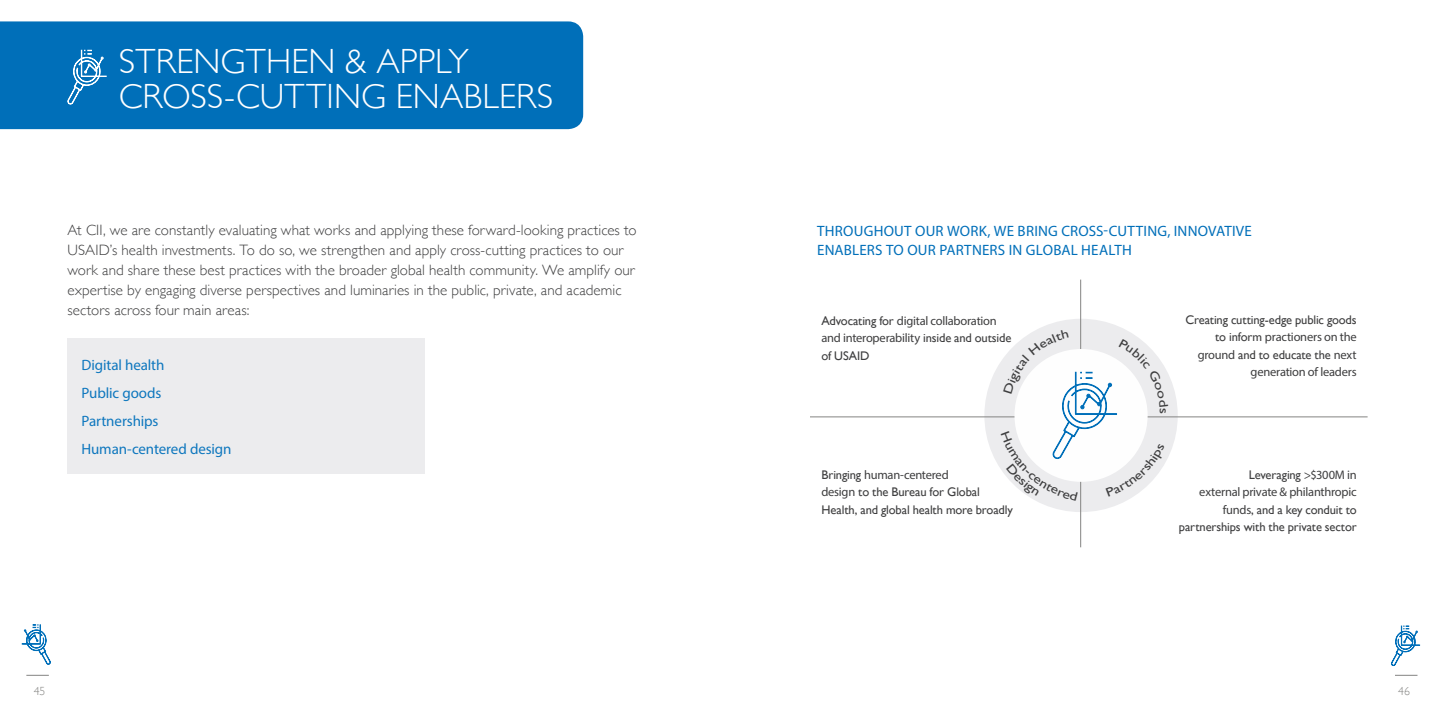
<style>
.page{position:relative;width:1440px;height:720px;background:#fff}
.page>*{position:absolute;margin:0;border:0;box-sizing:border-box;transform-origin:0 0}
.Title_Main{font:300 35px/35.4px "Gill Sans";letter-spacing:.005em;color:#fff}
.Leading_Large{font:300 15px/20px "Gill Sans";letter-spacing:.005em;color:#3e3e3f}
.Leading_Large-2{font:15px/18.8px "Myriad Pro";letter-spacing:.015em;color:#006fb9}
.Body_main{font:15px "Myriad Pro";letter-spacing:-.01em;color:#0e77be}
.Leading_Large-3{font:12.5px/17.5px "Gill Sans";letter-spacing:-.01em;color:#3e3e3f;text-align:right}
.Leading_Large-4{font:12.5px/17.5px "Myriad Pro";letter-spacing:-.02em;color:#3e3e3f}
.t1{font:300 11.75px "Gill Sans";color:#848482}
.s1{font-family:"Gill Sans"}
.s2{font-family:"Myriad Pro"}
</style>
<div class="page">
<svg style="left:1391px;top:625px;width:29px;height:41px"></svg>
<svg style="left:1395px;top:675px;width:23px;height:1px"></svg>
<svg style="left:26px;top:675px;width:23px;height:1px"></svg>
<svg style="left:22px;top:624px;width:29px;height:41px"></svg>
<div style="left:0;top:21px;width:583px;height:108px;background:#006fb9"></div>
<div style="left:984px;top:319px;width:194px;height:193px;background:#ececee;border-radius:50%"></div>
<svg style="left:67px;top:36px;width:40px;height:69px;background:#2986c4"></svg>
<hr style="left:1080px;top:280px;width:1px;height:267px;background:#848482">
<hr style="left:810px;top:417px;width:558px;height:1px;background:#848482">
<div style="left:68px;top:338px;width:357px;height:136px;background:#ececee"></div>
<svg style="left:1001px;top:329px;width:167px;height:172px"></svg>
<p class="Title_Main" style="left:119px;top:42px;width:436px">STRENGTHEN &amp; APPLY<br>CROSS-CUTTING ENABLERS</p>
<p class="Leading_Large" style="left:68px;top:220px;width:571px">At CII, we are constantly evaluating what works and applying these forward-looking practices to USAID’s health investments. To do so, we strengthen and apply cross-cutting practices to our work and share these best practices with the broader global health community. We amplify our expertise by engaging diverse perspectives and luminaries in the public, private, and academic sectors across four main areas:</p>
<p class="Body_main" style="left:82px;top:356px;width:84px">Digital health</p>
<p class="Body_main" style="left:82px;top:384px;width:81px">Public goods</p>
<p class="Body_main" style="left:82px;top:412px;width:78px">Partnerships</p>
<p class="Body_main" style="left:82px;top:440px;width:151px">Human-centered design</p>
<p class="Leading_Large-2" style="left:817px;top:222px;width:436px">THROUGHOUT OUR WORK, WE BRING CROSS-CUTTING, INNOVATIVE<br>ENABLERS TO OUR PARTNERS IN GLOBAL HEALTH</p>
<p class="Leading_Large-4" style="left:822px;top:311px;width:191px"><span class="s1">Advocating for</span> digital collaboration and interoperability <span class="s1">inside and outside of USAID</span></p>
<p class="Leading_Large-3" style="left:822px;top:466px;width:193px;text-align:left">Bringing <span class="s2">human-centered<br>design</span> to the Bureau for Global<br>Health, and global health more broadly</p>
<p class="Leading_Large-3" style="left:1185px;top:311px;width:173px">Creating cutting-edge public goods to inform <span class="s2">practioners on the ground</span> and to educate the <span class="s2">next generation of leaders</span></p>
<p class="Leading_Large-3" style="left:1179px;top:466px;width:179px">Leveraging <span class="s2">&gt;$300M in<br>external private &amp; philanthropic funds</span>, and a key conduit to partnerships with the private sector</p>
<p class="t1" style="left:34px;top:682px;width:13px">45</p>
<p class="t1" style="left:1398px;top:682px;width:13px">46</p>
</div>
